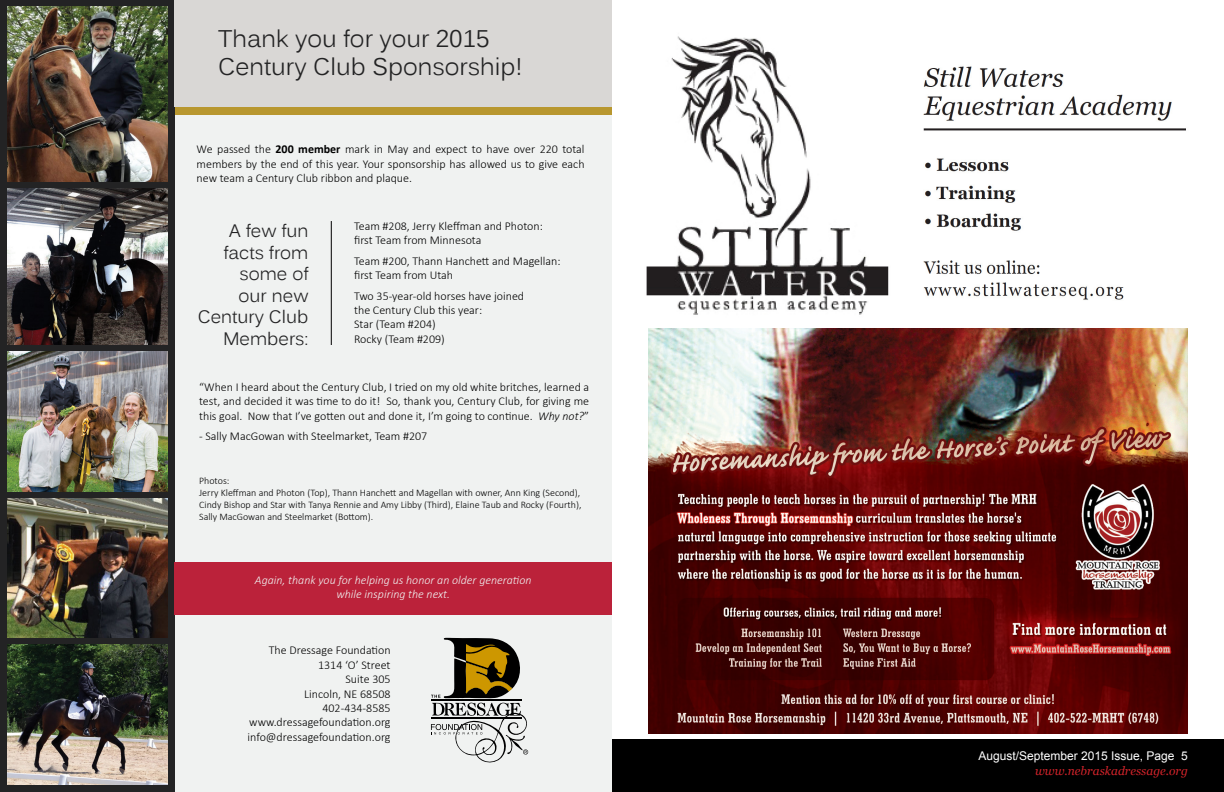
<style>
.page{position:relative;width:1224px;height:792px;background:#fff}
.page>*{position:absolute;margin:0;border:0;box-sizing:border-box;transform-origin:0 0}
.t1{font:24px/28.8px "Kalinga";color:#232324}
.t2{font:18px/21.6px "Kalinga";color:#232324;text-align:right}
.t3{font:300 12px/14.4px "Calibri";color:#000}
.t4{font:italic 300 12px/14.4px "Calibri";color:#f0f2f1;text-align:center}
.t5{font:12px "Arial";color:#fff}
.t6{font:italic 12px "Georgia";color:#d2232a}
.t7{font:300 10px/12px "Calibri";color:#000}
.s1{font-weight:700}
.s2{font-style:italic}
</style>
<div class="page">
<div style="left:612px;top:740px;width:612px;height:52px;background:#000"></div>
<img style="left:648px;top:328px;width:540px;height:406px">
<img style="left:646px;top:36px;width:540px;height:279px">
<div style="left:174px;top:0;width:438px;height:792px;background:#f0f2f1"></div>
<div style="left:0;top:107px;width:612px;height:8px;background:#b8972f"></div>
<div style="left:0;top:0;width:174px;height:792px;background:#232324"></div>
<img style="left:7px;top:352px;width:160px;height:140px">
<img style="left:7px;top:7px;width:160px;height:174px">
<img style="left:7px;top:188px;width:160px;height:157px">
<div style="left:174px;top:0;width:438px;height:107px;background:#d9d7d5"></div>
<img style="left:7px;top:498px;width:160px;height:140px">
<img style="left:7px;top:645px;width:160px;height:139px">
<svg style="left:431px;top:638px;width:97px;height:125px"></svg>
<hr style="left:331px;top:221px;width:1px;height:124px;background:#000">
<div style="left:174px;top:562px;width:438px;height:53px;background:#bb223a"></div>
<h1 class="t1" style="left:218px;top:26px;width:306px">Thank you for your 2015<br>Century Club Sponsorship!</h1>
<p class="t3" style="left:197px;top:142px;width:390px;text-align:justify">We passed the <span class="s1">200 member</span> mark in May and expect to have over 220 total members by the end of this year. Your sponsorship has allowed us to give each new team a Century Club ribbon and plaque.</p>
<h2 class="t2" style="left:198px;top:222px;width:112px">A few fun facts from some of<br>our new<br>Century Club<br>Members:</h2>
<p class="t3" style="left:354px;top:219px;width:190px">Team #208, Jerry Kleffman and Photon: first Team from Minnesota</p>
<p class="t3" style="left:354px;top:254px;width:208px">Team #200, Thann Hanchett and Magellan: first Team from Utah</p>
<p class="t3" style="left:354px;top:288px;width:172px">Two 35-year-old horses have joined the Century Club this year:<br>Star (Team #204)<br>Rocky (Team #209)</p>
<p class="t3" style="left:199px;top:379px;width:391px;text-align:justify">“When I heard about the Century Club, I tried on my old white britches, learned a test, and decided it was time to do it! So, thank you, Century Club, for giving me this goal. Now that I’ve gotten out and done it, I’m going to continue. <span class="s2">Why not?</span>”</p>
<p class="t3" style="left:199px;top:429px;width:230px">- Sally MacGowan with Steelmarket, Team #207</p>
<p class="t7" style="left:199px;top:475px;width:384px">Photos:<br>Jerry Kleffman and Photon (Top), Thann Hanchett and Magellan with owner, Ann King (Second), Cindy Bishop and Star with Tanya Rennie and Amy Libby (Third), Elaine Taub and Rocky (Fourth), Sally MacGowan and Steelmarket (Bottom).</p>
<p class="t4" style="left:255px;top:573px;width:278px">Again, thank you for helping us honor an older generation while inspiring the next.</p>
<p class="t3" style="left:248px;top:643px;width:145px;text-align:right">The Dressage Foundation<br>1314 ‘O’ Street<br>Suite 305<br>Lincoln, NE 68508<br>402-434-8585 www.dressagefoundation.org info@dressagefoundation.org</p>
<p class="t5" style="left:979px;top:748px;width:211px">August/September 2015 Issue, Page 5</p>
<p class="t6" style="left:1035px;top:763px;width:154px">www.nebraskadressage.org</p>
</div>
